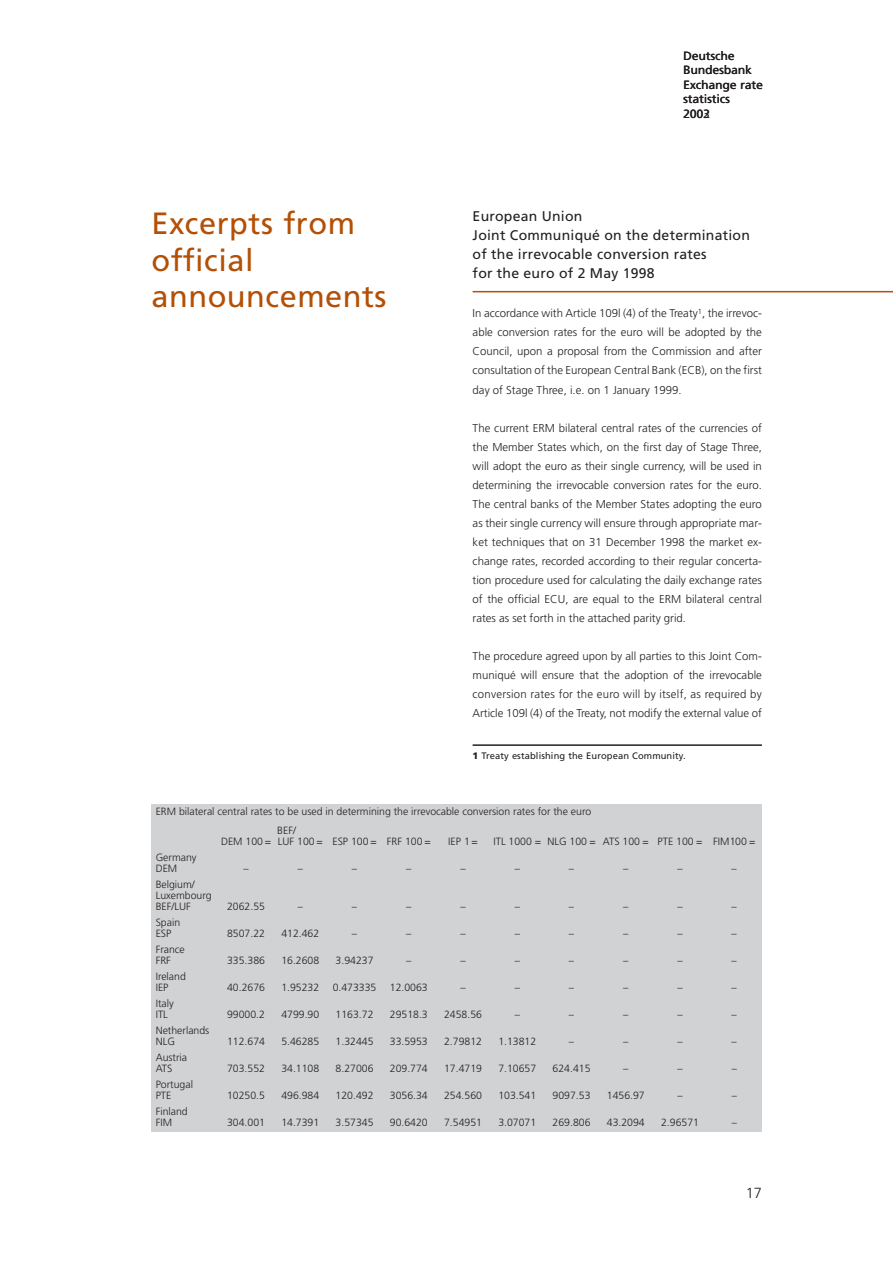
<style>
.page{position:relative;width:893px;height:1262px;background:#fff}
.page>*{position:absolute;margin:0;border:0;box-sizing:border-box;transform-origin:0 0}
.t1{font:30.75px/36.9px "Frutiger";letter-spacing:.015em;color:#b35006}
.t2{font:300 14.7px "Frutiger";color:#231f20}
.t3{font:14.1px/19px "Frutiger";letter-spacing:.015em;color:#231f20}
.t4{font:12px/14.4px "Frutiger";color:#231f20}
.t5{font:300 11.4px/19px "Frutiger";color:#231f20;text-align:justify}
.t6{font:300 10.5px/10.9px "Frutiger";color:#231f20}
.t7{font:9.3px "Frutiger";letter-spacing:.01em;color:#231f20}
.s1{font-weight:900}
</style>
<div class="page">
<hr style="left:472px;top:291px;width:420px;height:1px;background:#b35006">
<div style="left:151px;top:804px;width:611px;height:327px;background:#d1d2d4"></div>
<hr style="left:472px;top:744px;width:290px;height:2px;background:#231f20">
<h1 class="t1" style="left:151px;top:207px;width:237px">Excerpts from official announcements</h1>
<p class="t4" style="left:683px;top:50px;width:81px">Deutsche<br>Bundesbank<br>Exchange rate statistics<br>2002</p>
<p class="t4" style="left:703px;top:107px;width:8px">3</p>
<p class="t3" style="left:472px;top:208px;width:279px">European Union<br>Joint Communiqué on the determination of the irrevocable conversion rates<br>for the euro of 2 May 1998</p>
<p class="t5" style="left:472px;top:305px;width:291px">In accordance with Article 109l (4) of the Treaty<sup>1</sup>, the irrevoc&shy;able conversion rates for the euro will be adopted by the Council, upon a proposal from the Commission and after consultation of the European Central Bank (ECB), on the first day of Stage Three, i.e. on 1 January 1999.</p>
<p class="t5" style="left:472px;top:419px;width:291px">The current ERM bilateral central rates of the currencies of the Member States which, on the first day of Stage Three, will adopt the euro as their single currency, will be used in determining the irrevocable conversion rates for the euro.<br>The central banks of the Member States adopting the euro as their single currency will ensure through appropriate mar&shy;ket techniques that on 31 December 1998 the market ex&shy;change rates, recorded according to their regular concerta&shy;tion procedure used for calculating the daily exchange rates of the official ECU, are equal to the ERM bilateral central rates as set forth in the attached parity grid.</p>
<p class="t5" style="left:472px;top:647px;width:291px">The procedure agreed upon by all parties to this Joint Com&shy;muniqué will ensure that the adoption of the irrevocable conversion rates for the euro will by itself, as required by Article 109l (4) of the Treaty, not modify the external value of</p>
<p class="t7" style="left:472px;top:751px;width:214px"><span class="s1">1</span> Treaty establishing the European Community.</p>
<p class="t6" style="left:277px;top:802px;width:315px;line-height:19.5px;text-indent:-122px">ERM bilateral central rates to be used in determining the irrevocable conversion rates for the euro<br>BEF/</p>
<p class="t6" style="left:221px;top:836px;width:211px">DEM 100 = LUF 100 = ESP 100 = FRF 100 =</p>
<p class="t6" style="left:448px;top:836px;width:31px">IEP 1 =</p>
<p class="t6" style="left:493px;top:836px;width:263px">ITL 1000 = NLG 100 = ATS 100 = PTE 100 = FIM100 =</p>
<p class="t6" style="left:156px;top:852px;width:42px">Germany<br>DEM</p>
<p class="t6" style="left:243px;top:863px;width:7px">–</p>
<p class="t6" style="left:298px;top:863px;width:7px">–</p>
<p class="t6" style="left:352px;top:863px;width:7px">–</p>
<p class="t6" style="left:406px;top:863px;width:7px">–</p>
<p class="t6" style="left:460px;top:863px;width:7px">–</p>
<p class="t6" style="left:514px;top:863px;width:7px">–</p>
<p class="t6" style="left:569px;top:863px;width:7px">–</p>
<p class="t6" style="left:623px;top:863px;width:7px">–</p>
<p class="t6" style="left:677px;top:863px;width:7px">–</p>
<p class="t6" style="left:731px;top:863px;width:7px">–</p>
<p class="t6" style="left:156px;top:879px;width:57px">Belgium/<br>Luxembourg<br>BEF/LUF</p>
<p class="t6" style="left:227px;top:901px;width:39px">2062.55</p>
<p class="t6" style="left:298px;top:901px;width:7px">–</p>
<p class="t6" style="left:352px;top:901px;width:7px">–</p>
<p class="t6" style="left:406px;top:901px;width:7px">–</p>
<p class="t6" style="left:460px;top:901px;width:7px">–</p>
<p class="t6" style="left:514px;top:901px;width:7px">–</p>
<p class="t6" style="left:569px;top:901px;width:7px">–</p>
<p class="t6" style="left:623px;top:901px;width:7px">–</p>
<p class="t6" style="left:677px;top:901px;width:7px">–</p>
<p class="t6" style="left:731px;top:901px;width:7px">–</p>
<p class="t6" style="left:156px;top:917px;width:26px">Spain<br>ESP</p>
<p class="t6" style="left:227px;top:928px;width:39px">8507.22</p>
<p class="t6" style="left:281px;top:928px;width:39px">412.462</p>
<p class="t6" style="left:352px;top:928px;width:7px">–</p>
<p class="t6" style="left:406px;top:928px;width:7px">–</p>
<p class="t6" style="left:460px;top:928px;width:7px">–</p>
<p class="t6" style="left:514px;top:928px;width:7px">–</p>
<p class="t6" style="left:569px;top:928px;width:7px">–</p>
<p class="t6" style="left:623px;top:928px;width:7px">–</p>
<p class="t6" style="left:677px;top:928px;width:7px">–</p>
<p class="t6" style="left:731px;top:928px;width:7px">–</p>
<p class="t6" style="left:156px;top:944px;width:31px">France<br>FRF</p>
<p class="t6" style="left:227px;top:955px;width:39px">335.386</p>
<p class="t6" style="left:281px;top:955px;width:39px">16.2608</p>
<p class="t6" style="left:335px;top:955px;width:39px">3.94237</p>
<p class="t6" style="left:406px;top:955px;width:7px">–</p>
<p class="t6" style="left:460px;top:955px;width:7px">–</p>
<p class="t6" style="left:514px;top:955px;width:7px">–</p>
<p class="t6" style="left:569px;top:955px;width:7px">–</p>
<p class="t6" style="left:623px;top:955px;width:7px">–</p>
<p class="t6" style="left:677px;top:955px;width:7px">–</p>
<p class="t6" style="left:731px;top:955px;width:7px">–</p>
<p class="t6" style="left:156px;top:971px;width:32px">Ireland<br>IEP</p>
<p class="t6" style="left:227px;top:982px;width:39px">40.2676</p>
<p class="t6" style="left:281px;top:982px;width:39px">1.95232</p>
<p class="t6" style="left:333px;top:982px;width:45px">0.473335</p>
<p class="t6" style="left:390px;top:982px;width:39px">12.0063</p>
<p class="t6" style="left:460px;top:982px;width:7px">–</p>
<p class="t6" style="left:514px;top:982px;width:7px">–</p>
<p class="t6" style="left:569px;top:982px;width:7px">–</p>
<p class="t6" style="left:623px;top:982px;width:7px">–</p>
<p class="t6" style="left:677px;top:982px;width:7px">–</p>
<p class="t6" style="left:731px;top:982px;width:7px">–</p>
<p class="t6" style="left:156px;top:998px;width:20px">Italy<br>ITL</p>
<p class="t6" style="left:227px;top:1009px;width:39px">99000.2</p>
<p class="t6" style="left:281px;top:1009px;width:39px">4799.90</p>
<p class="t6" style="left:335px;top:1009px;width:39px">1163.72</p>
<p class="t6" style="left:390px;top:1009px;width:39px">29518.3</p>
<p class="t6" style="left:444px;top:1009px;width:39px">2458.56</p>
<p class="t6" style="left:514px;top:1009px;width:7px">–</p>
<p class="t6" style="left:569px;top:1009px;width:7px">–</p>
<p class="t6" style="left:623px;top:1009px;width:7px">–</p>
<p class="t6" style="left:677px;top:1009px;width:7px">–</p>
<p class="t6" style="left:731px;top:1009px;width:7px">–</p>
<p class="t6" style="left:156px;top:1025px;width:55px">Netherlands<br>NLG</p>
<p class="t6" style="left:227px;top:1036px;width:39px">112.674</p>
<p class="t6" style="left:281px;top:1036px;width:39px">5.46285</p>
<p class="t6" style="left:335px;top:1036px;width:39px">1.32445</p>
<p class="t6" style="left:390px;top:1036px;width:39px">33.5953</p>
<p class="t6" style="left:444px;top:1036px;width:39px">2.79812</p>
<p class="t6" style="left:498px;top:1036px;width:39px">1.13812</p>
<p class="t6" style="left:569px;top:1036px;width:7px">–</p>
<p class="t6" style="left:623px;top:1036px;width:7px">–</p>
<p class="t6" style="left:677px;top:1036px;width:7px">–</p>
<p class="t6" style="left:731px;top:1036px;width:7px">–</p>
<p class="t6" style="left:156px;top:1052px;width:33px">Austria<br>ATS</p>
<p class="t6" style="left:227px;top:1063px;width:39px">703.552</p>
<p class="t6" style="left:281px;top:1063px;width:39px">34.1108</p>
<p class="t6" style="left:335px;top:1063px;width:39px">8.27006</p>
<p class="t6" style="left:390px;top:1063px;width:39px">209.774</p>
<p class="t6" style="left:444px;top:1063px;width:39px">17.4719</p>
<p class="t6" style="left:498px;top:1063px;width:39px">7.10657</p>
<p class="t6" style="left:552px;top:1063px;width:39px">624.415</p>
<p class="t6" style="left:623px;top:1063px;width:7px">–</p>
<p class="t6" style="left:677px;top:1063px;width:7px">–</p>
<p class="t6" style="left:731px;top:1063px;width:7px">–</p>
<p class="t6" style="left:156px;top:1079px;width:39px">Portugal<br>PTE</p>
<p class="t6" style="left:227px;top:1090px;width:39px">10250.5</p>
<p class="t6" style="left:281px;top:1090px;width:39px">496.984</p>
<p class="t6" style="left:335px;top:1090px;width:39px">120.492</p>
<p class="t6" style="left:390px;top:1090px;width:39px">3056.34</p>
<p class="t6" style="left:444px;top:1090px;width:39px">254.560</p>
<p class="t6" style="left:498px;top:1090px;width:39px">103.541</p>
<p class="t6" style="left:552px;top:1090px;width:39px">9097.53</p>
<p class="t6" style="left:606px;top:1090px;width:39px">1456.97</p>
<p class="t6" style="left:677px;top:1090px;width:7px">–</p>
<p class="t6" style="left:731px;top:1090px;width:7px">–</p>
<p class="t6" style="left:156px;top:1106px;width:34px">Finland<br>FIM</p>
<p class="t6" style="left:227px;top:1117px;width:39px">304.001</p>
<p class="t6" style="left:281px;top:1117px;width:39px">14.7391</p>
<p class="t6" style="left:335px;top:1117px;width:39px">3.57345</p>
<p class="t6" style="left:390px;top:1117px;width:39px">90.6420</p>
<p class="t6" style="left:444px;top:1117px;width:39px">7.54951</p>
<p class="t6" style="left:498px;top:1117px;width:39px">3.07071</p>
<p class="t6" style="left:552px;top:1117px;width:39px">269.806</p>
<p class="t6" style="left:606px;top:1117px;width:39px">43.2094</p>
<p class="t6" style="left:661px;top:1117px;width:39px">2.96571</p>
<p class="t6" style="left:731px;top:1117px;width:7px">–</p>
<p class="t2" style="left:745px;top:1186px;width:18px">17</p>
</div>
